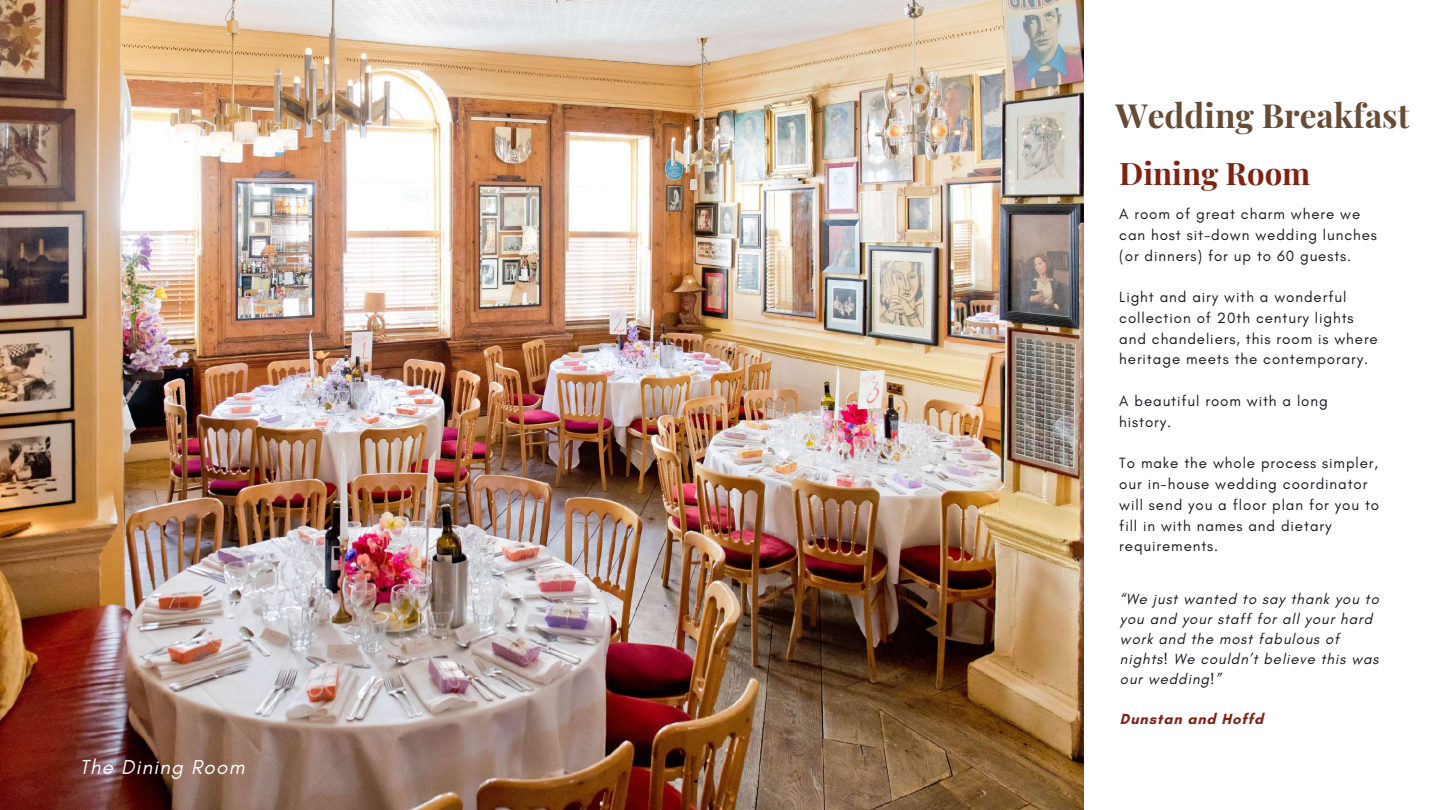
<style>
.page{position:relative;width:1440px;height:810px;background:#fff}
.page>*{position:absolute;margin:0;border:0;box-sizing:border-box;transform-origin:0 0}
.t1{font:700 33.4px "Playfair Display";color:#664b35}
.t2{font:700 31.1px "Playfair Display";color:#802212}
.t3{font:italic 20.6px "Glacial Indifference";letter-spacing:.06em;color:#fff}
.t4{font:15.1px/20.8px "Glacial Indifference";letter-spacing:.06em;color:#161622}
.t5{font:italic 15px/20px "Glacial Indifference";letter-spacing:.06em;color:#161622}
.t6{font:700 15px "Glacial Indifference";letter-spacing:.06em;color:#802212}
</style>
<div class="page">
<img style="left:0;top:0;width:1084px;height:810px">
<h3 class="t3" style="left:80px;top:754px;width:166px">The Dining Room</h3>
<h1 class="t1" style="left:1116px;top:92px;width:295px">Wedding Breakfast</h1>
<h2 class="t2" style="left:1119px;top:151px;width:193px">Dining Room</h2>
<p class="t4" style="left:1119px;top:203px;width:259px">A room of great charm where we can host sit-down wedding lunches (or dinners) for up to 60 guests.</p>
<p class="t4" style="left:1119px;top:286px;width:260px">Light and airy with a wonderful collection of 20th century lights and chandeliers, this room is where heritage meets the contemporary.</p>
<p class="t4" style="left:1119px;top:390px;width:210px">A beautiful room with a long history.</p>
<p class="t4" style="left:1119px;top:453px;width:261px">To make the whole process simpler, our in-house wedding coordinator will send you a floor plan for you to fill in with names and dietary requirements.</p>
<p class="t5" style="left:1120px;top:589px;width:260px">“We just wanted to say thank you to you and your staff for all your hard work and the most fabulous of nights! We couldn’t believe this was our wedding!”</p>
<p class="t6" style="left:1120px;top:710px;width:145px">Dunstan and Hoffd</p>
</div>
